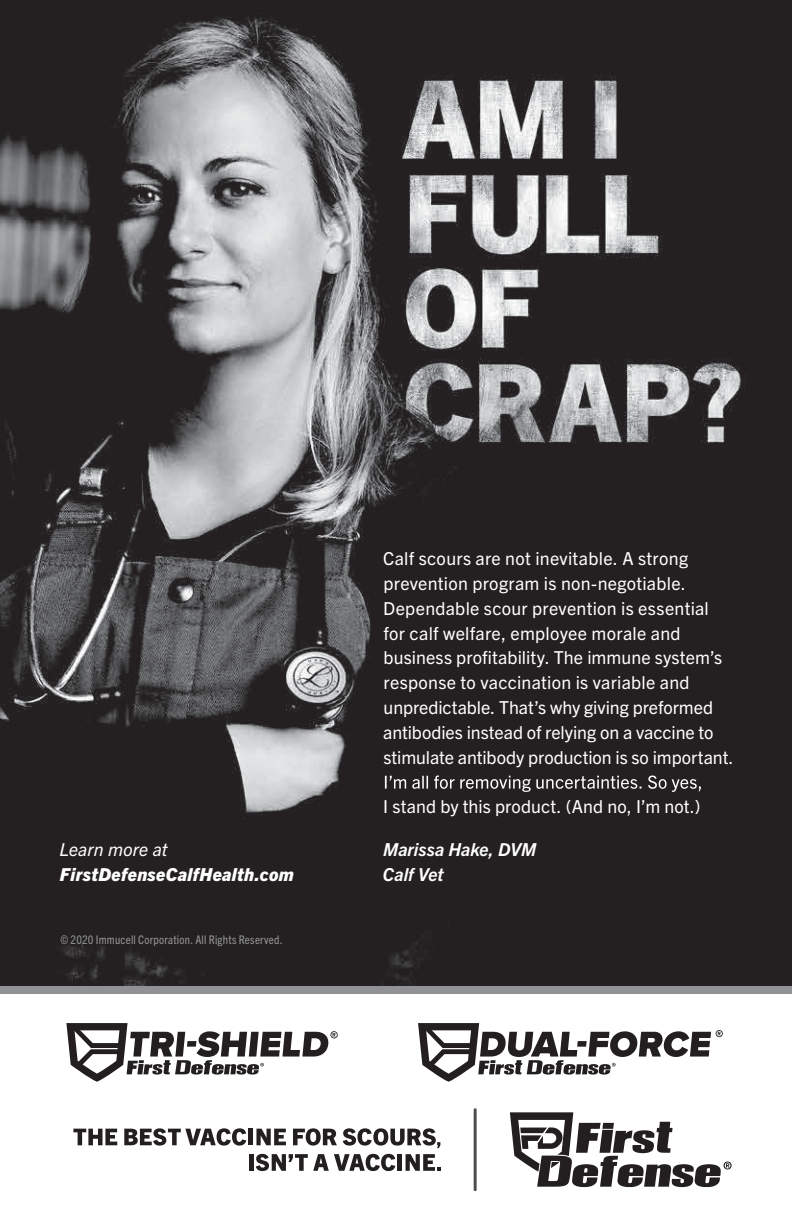
<style>
.page{position:relative;width:792px;height:1224px;background:#fff}
.page>*{position:absolute;margin:0;border:0;box-sizing:border-box;transform-origin:0 0}
.t1{font:17.8px/24.8px "Trade Gothic Next LT Pro";letter-spacing:.01em;color:#fff}
.t2{font:italic 800 17.8px "Trade Gothic Next LT Pro";letter-spacing:.02em;color:#fff}
.t3{font:italic 700 17.8px/24.8px "Trade Gothic Next LT Pro";color:#fff}
.t4{font:italic 17.8px "Trade Gothic Next LT Pro";letter-spacing:.01em;color:#fff}
.t5{font:condensed 12px "Trade Gothic Next LT Pro";letter-spacing:.02em;color:#949698}
</style>
<div class="page">
<img style="left:0;top:0;width:792px;height:986px">
<div style="left:0;top:987px;width:792px;height:7px;background:#909295"></div>
<svg style="left:385px;top:776px;width:316px;height:16px;background:#514e4f"></svg>
<svg style="left:510px;top:1112px;width:222px;height:75px"></svg>
<svg style="left:73px;top:1129px;width:44px;height:16px"></svg>
<svg style="left:124px;top:1128px;width:122px;height:18px"></svg>
<hr style="left:249px;top:1129px;width:4px;height:16px;background:#231f20">
<svg style="left:256px;top:1129px;width:30px;height:16px"></svg>
<svg style="left:293px;top:1128px;width:44px;height:18px"></svg>
<svg style="left:343px;top:1128px;width:97px;height:20px"></svg>
<hr style="left:249px;top:1154px;width:4px;height:17px;background:#231f20">
<svg style="left:256px;top:1154px;width:139px;height:17px"></svg>
<hr style="left:398px;top:1154px;width:4px;height:17px;background:#231f20">
<svg style="left:406px;top:1154px;width:34px;height:17px"></svg>
<hr style="left:474px;top:1110px;width:3px;height:80px;background:#4d4d4f">
<svg style="left:418px;top:1023px;width:305px;height:59px"></svg>
<svg style="left:66px;top:1023px;width:272px;height:59px"></svg>
<p class="t4" style="left:60px;top:837px;width:110px">Learn more at</p>
<p class="t2" style="left:60px;top:862px;width:235px">FirstDefenseCalfHealth.com</p>
<p class="t5" style="left:60px;top:931px;width:224px">© 2020 Immucell Corporation. All Rights Reserved.</p>
<p class="t1" style="left:383px;top:545px;width:352px">Calf scours are not inevitable. A strong prevention program is non-negotiable.<br>Dependable scour prevention is essential for calf welfare, employee morale and business profitability. The immune system’s response to vaccination is variable and unpredictable. That’s why giving preformed antibodies instead of relying on a vaccine to stimulate antibody production is so important.</p>
<p class="t1" style="left:383px;top:793px;width:319px">I stand by this product. (And no, I’m not.)</p>
<p class="t3" style="left:383px;top:836px;width:155px">Marissa Hake, DVM<br>Calf Vet</p>
</div>
